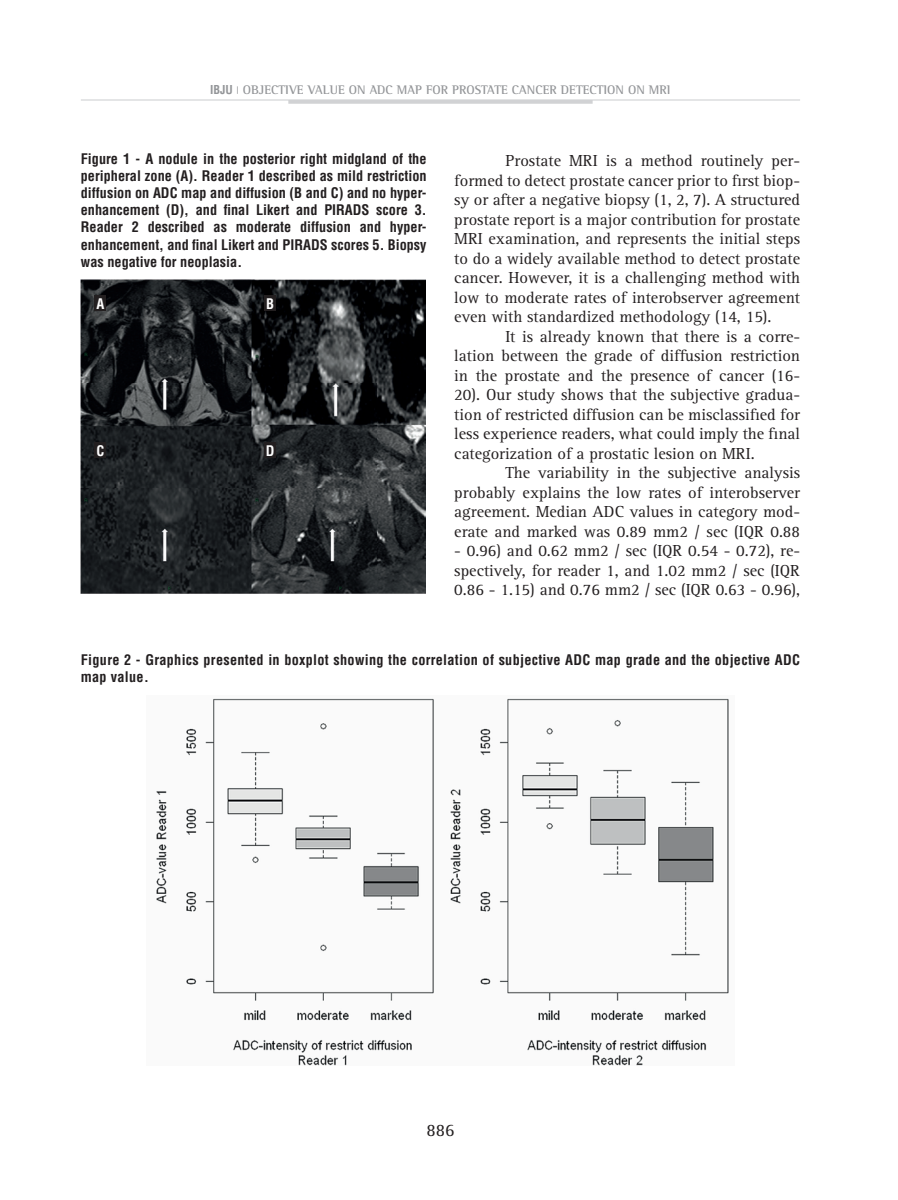
<style>
.page{position:relative;width:898px;height:1200px;background:#fff}
.page>*{position:absolute;margin:0;border:0;box-sizing:border-box;transform-origin:0 0}
.t1{font:18px "Rotis Serif";color:#231f20}
.t2{font:16.5px/19.5px "Rotis Serif";color:#231f20;text-align:justify}
.t3{font:700 condensed 14.25px/17.1px "Helvetica";letter-spacing:.02em;color:#231f20;text-align:justify}
.t4{font:700 condensed 14.25px "Helvetica";color:#fff}
.t5{font:700 12.75px "Rotis Semi Serif";color:#939598}
.s1{font-family:"Helvetica";font-stretch:condensed;font-size:12px}
</style>
<div class="page">
<hr style="left:81px;top:99px;width:718px;height:2px;background:#dcdddf">
<hr style="left:288px;top:100px;width:304px;height:4px;background:#d1d2d4">
<img style="left:81px;top:279px;width:344px;height:314px">
<img style="left:156px;top:698px;width:573px;height:367px">
<div style="left:94px;top:295px;width:12px;height:16px;background:#231f20"></div>
<div style="left:94px;top:442px;width:12px;height:16px;background:#231f20"></div>
<div style="left:264px;top:295px;width:12px;height:16px;background:#231f20"></div>
<div style="left:264px;top:442px;width:12px;height:16px;background:#231f20"></div>
<p class="t5" style="left:210px;top:82px;width:461px"><span class="s1">IBJU</span> <sup>|</sup> OBJECTIVE VALUE ON ADC MAP FOR PROSTATE CANCER DETECTION ON MRI</p>
<p class="t3" style="left:81px;top:150px;width:347px">figure 1 - A nodule in the posterior right midgland of the peripheral zone (A). Reader 1 described as mild restriction diffusion on ADc map and diffusion (B and c) and no hyper&shy;enhancement (D), and final Likert and pIRADS score 3.<br>Reader 2 described as moderate diffusion and hyper&shy;enhancement, and final Likert and pIRADS scores 5. Biopsy was negative for neoplasia.</p>
<p class="t4" style="left:96px;top:294px;width:9px">A</p>
<p class="t4" style="left:96px;top:442px;width:9px">c</p>
<p class="t4" style="left:266px;top:294px;width:9px">B</p>
<p class="t4" style="left:266px;top:442px;width:10px">D</p>
<p class="t2" style="left:454px;top:151px;width:347px;text-indent:51px">Prostate MRI is a method routinely per&shy;formed to detect prostate cancer prior to first biop&shy;sy or after a negative biopsy (1, 2, 7). A structured prostate report is a major contribution for prostate MRI examination, and represents the initial steps to do a widely available method to detect prostate cancer. However, it is a challenging method with low to moderate rates of interobserver agreement even with standardized methodology (14, 15).</p>
<p class="t2" style="left:454px;top:327px;width:347px;text-indent:51px">It is already known that there is a corre&shy;lation between the grade of diffusion restriction in the prostate and the presence of cancer (16- 20). Our study shows that the subjective gradua&shy;tion of restricted diffusion can be misclassified for less experience readers, what could imply the final categorization of a prostatic lesion on MRI.</p>
<p class="t2" style="left:454px;top:463px;width:347px;text-indent:51px">The variability in the subjective analysis probably explains the low rates of interobserver agreement. Median ADC values in category mod&shy;erate and marked was 0.89 mm2 / sec (IQR 0.88</p>
<p class="t2" style="left:454px;top:541px;width:347px">- 0.96) and 0.62 mm2 / sec (IQR 0.54 - 0.72), re&shy;spectively, for reader 1, and 1.02 mm2 / sec (IQR 0.86 - 1.15) and 0.76 mm2 / sec (IQR 0.63 - 0.96),</p>
<p class="t3" style="left:81px;top:650px;width:720px">figure 2 - Graphics presented in boxplot showing the correlation of subjective ADc map grade and the objective ADc map value.</p>
<p class="t1" style="left:426px;top:1119px;width:30px">886</p>
</div>
